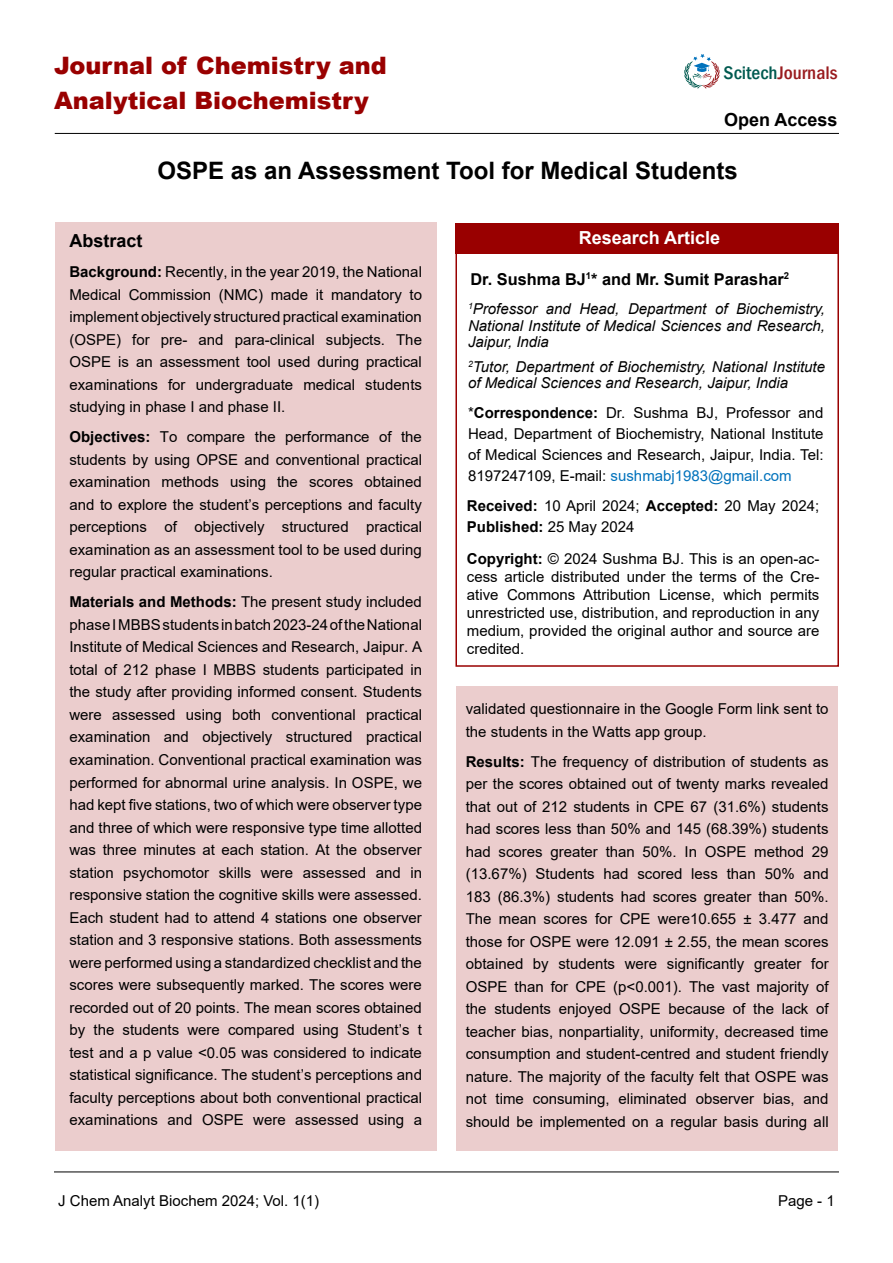
<style>
.page{position:relative;width:893px;height:1263px;background:#fff}
.page>*{position:absolute;margin:0;border:0;box-sizing:border-box;transform-origin:0 0}
.t1{font:900 24px "Arial";color:#900}
.t2{font:700 24px "Arial";color:#000}
.t3{font:500 condensed 18.75px "Franklin Gothic";color:#991b1e;scale:1.05 1}
.t4{font:700 18px "Arial";color:#000}
.t5{font:700 18px "Arial";color:#fff}
.t6{font:700 16.35px "Arial";color:#000}
.t7{font:15px/22.5px "Arial";color:#000;text-align:justify}
.t8{font:italic 15px/16.5px "Arial";color:#000;text-align:justify}
.s1{color:#005a50}
.s2{font-weight:700}
.s3{color:#0072bc}
</style>
<div class="page">
<hr style="left:54px;top:1171px;width:785px;height:1px;background:#000">
<hr style="left:55px;top:133px;width:784px;height:1px;background:#000">
<svg style="left:684px;top:54px;width:36px;height:35px"></svg>
<div style="left:455px;top:223px;width:384px;height:30px;background:#900"></div>
<div style="left:455px;top:249px;width:384px;height:418px;border:2px solid #900"></div>
<div style="left:55px;top:223px;width:382px;height:928px;background:#ebcdcd"></div>
<div style="left:456px;top:687px;width:382px;height:464px;background:#ebcdcd"></div>
<h1 class="t1" style="left:54px;top:48px;width:334px">Journal of Chemistry and</h1>
<p class="t3" style="left:724px;top:61px;width:110px"><span class="s1">Scitech</span>Journals</p>
<h1 class="t1" style="left:54px;top:83px;width:316px">Analytical Biochemistry</h1>
<p class="t4" style="left:724px;top:107px;width:115px">Open Access</p>
<h1 class="t2" style="left:158px;top:154px;width:582px">OSPE as an Assessment Tool for Medical Students</h1>
<p class="t4" style="left:69px;top:228px;width:75px">Abstract</p>
<p class="t7" style="left:69px;top:261px;width:354px"><span class="s2">Background:</span> Recently, in the year 2019, the National Medical Commission (NMC) made it mandatory to implement objectively structured practical examination (OSPE) for pre- and para-clinical subjects. The OSPE is an assessment tool used during practical examinations for undergraduate medical students studying in phase I and phase II.</p>
<p class="t7" style="left:69px;top:426px;width:354px"><span class="s2">Objectives:</span> To compare the performance of the students by using OPSE and conventional practical examination methods using the scores obtained and to explore the student’s perceptions and faculty perceptions of objectively structured practical examination as an assessment tool to be used during regular practical examinations.</p>
<p class="t7" style="left:69px;top:591px;width:354px"><span class="s2">Materials and Methods:</span> The present study included phase I MBBS students in batch 2023-24 ofthe National Institute of Medical Sciences and Research, Jaipur. A total of 212 phase I MBBS students participated in the study after providing informed consent. Students were assessed using both conventional practical examination and objectively structured practical examination. Conventional practical examination was performed for abnormal urine analysis. In OSPE, we had kept five stations, two of which were observer type and three of which were responsive type time allotted was three minutes at each station. At the observer station psychomotor skills were assessed and in responsive station the cognitive skills were assessed.<br>Each student had to attend 4 stations one observer station and 3 responsive stations. Both assessments were performed using a standardized checklist and the scores were subsequently marked. The scores were recorded out of 20 points. The mean scores obtained by the students were compared using Student’s t test and a p value &lt;0.05 was considered to indicate statistical significance. The student’s perceptions and faculty perceptions about both conventional practical examinations and OSPE were assessed using a</p>
<p class="t5" style="left:579px;top:225px;width:143px">Research Article</p>
<p class="t6" style="left:470px;top:268px;width:320px">Dr. Sushma BJ<sup>1</sup>* and Mr. Sumit Parashar<sup>2</sup></p>
<p class="t8" style="left:468px;top:301px;width:358px"><sup>1</sup>Professor and Head, Department of Biochemistry, National Institute of Medical Sciences and Research, Jaipur, India</p>
<p class="t8" style="left:468px;top:359px;width:358px"><sup>2</sup>Tutor, Department of Biochemistry, National Institute of Medical Sciences and Research, Jaipur, India</p>
<p class="t7" style="left:468px;top:402px;width:357px;line-height:21px">*<span class="s2">Correspondence:</span> Dr. Sushma BJ, Professor and Head, Department of Biochemistry, National Institute of Medical Sciences and Research, Jaipur, India. Tel:<br>8197247109, E-mail: <span class="s3">sushmabj1983@gmail.com</span></p>
<p class="t7" style="left:467px;top:496px;width:354px;line-height:21px"><span class="s2">Received:</span> 10 April 2024; <span class="s2">Accepted:</span> 20 May 2024;<br><span class="s2">Published:</span> 25 May 2024</p>
<p class="t7" style="left:467px;top:550px;width:354px;line-height:18px"><span class="s2">Copyright:</span> © 2024 Sushma BJ. This is an open-ac&shy;cess article distributed under the terms of the Cre&shy;ative Commons Attribution License, which permits unrestricted use, distribution, and reproduction in any medium, provided the original author and source are credited.</p>
<p class="t7" style="left:466px;top:698px;width:364px">validated questionnaire in the Google Form link sent to the students in the Watts app group.</p>
<p class="t7" style="left:466px;top:750px;width:364px"><span class="s2">Results:</span> The frequency of distribution of students as per the scores obtained out of twenty marks revealed that out of 212 students in CPE 67 (31.6%) students had scores less than 50% and 145 (68.39%) students had scores greater than 50%. In OSPE method 29 (13.67%) Students had scored less than 50% and 183 (86.3%) students had scores greater than 50%.<br>The mean scores for CPE were10.655 ± 3.477 and those for OSPE were 12.091 ± 2.55, the mean scores obtained by students were significantly greater for OSPE than for CPE (p&lt;0.001). The vast majority of the students enjoyed OSPE because of the lack of teacher bias, nonpartiality, uniformity, decreased time consumption and student-centred and student friendly nature. The majority of the faculty felt that OSPE was not time consuming, eliminated observer bias, and should be implemented on a regular basis during all</p>
<p class="t7" style="left:58px;top:1190px;width:262px">J Chem Analyt Biochem 2024; Vol. 1(1)</p>
<p class="t7" style="left:778px;top:1190px;width:58px">Page - 1</p>
</div>
